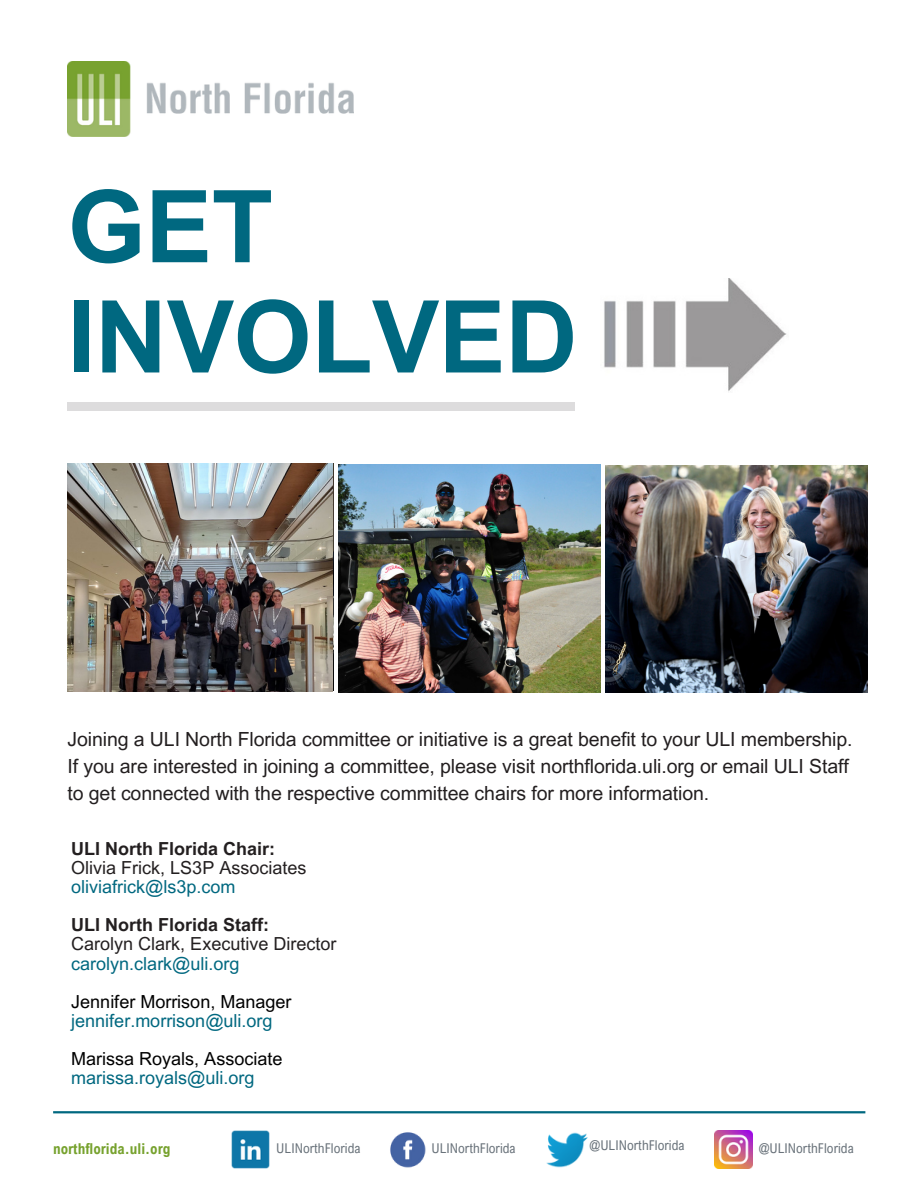
<style>
.page{position:relative;width:918px;height:1188px;background:#fff}
.page>*{position:absolute;margin:0;border:0;box-sizing:border-box;transform-origin:0 0}
.t1{font:700 100.5px/110.2px "Arial MT Pro";letter-spacing:-.005em;color:#006880}
.t2{font:19.5px/27px "Arial MT Pro";letter-spacing:-.005em;color:#231f20}
.t3{font:18px "Arial MT Pro";color:#006880}
.t4{font:18px "Arial MT Pro";color:#231f20}
.t5{font:18px "Arial MT Pro";color:#000}
.t6{font:700 18px "Arial MT Pro";color:#231f20}
.t7{font:700 15px "Arial Nova Cond";color:#77a22e}
.t8{font:13.5px "Arial Nova Cond";color:#6a737b}
</style>
<div class="page">
<img style="left:68px;top:62px;width:285px;height:74px">
<div style="left:68px;top:402px;width:507px;height:9px;background:#dddcdd"></div>
<img style="left:338px;top:464px;width:263px;height:229px">
<img style="left:606px;top:465px;width:262px;height:228px">
<img style="left:68px;top:464px;width:265px;height:228px">
<img style="left:232px;top:1131px;width:38px;height:38px">
<img style="left:390px;top:1132px;width:36px;height:36px">
<img style="left:546px;top:1132px;width:42px;height:36px">
<img style="left:714px;top:1131px;width:38px;height:38px">
<hr style="left:53px;top:1111px;width:812px;height:2px;background:#006880">
<img style="left:604px;top:278px;width:183px;height:114px">
<p class="t1" style="left:68px;top:184px;width:512px">GET<br>INVOLVED</p>
<p class="t2" style="left:68px;top:728px;width:787px">Joining a ULI North Florida committee or initiative is a great benefit to your ULI membership.<br>If you are interested in joining a committee, please visit northflorida.uli.org or email ULI Staff to get connected with the respective committee chairs for more information.</p>
<p class="t6" style="left:71px;top:842px;width:206px">ULI North Florida Chair:</p>
<p class="t4" style="left:71px;top:861px;width:237px">Olivia Frick, LS3P Associates</p>
<p class="t3" style="left:71px;top:880px;width:166px">oliviafrick@ls3p.com</p>
<p class="t6" style="left:71px;top:918px;width:200px">ULI North Florida Staff:</p>
<p class="t4" style="left:71px;top:937px;width:267px">Carolyn Clark, Executive Director</p>
<p class="t3" style="left:71px;top:957px;width:170px">carolyn.clark@uli.org</p>
<p class="t5" style="left:71px;top:995px;width:222px">Jennifer Morrison, Manager</p>
<p class="t3" style="left:71px;top:1014px;width:203px">jennifer.morrison@uli.org</p>
<p class="t5" style="left:71px;top:1052px;width:213px">Marissa Royals, Associate</p>
<p class="t3" style="left:71px;top:1071px;width:185px">marissa.royals@uli.org</p>
<p class="t7" style="left:53px;top:1140px;width:119px">northflorida.uli.org</p>
<p class="t8" style="left:276px;top:1139px;width:86px">ULINorthFlorida</p>
<p class="t8" style="left:431px;top:1139px;width:86px">ULINorthFlorida</p>
<p class="t8" style="left:590px;top:1137px;width:96px">@ULINorthFlorida</p>
<p class="t8" style="left:759px;top:1140px;width:96px">@ULINorthFlorida</p>
</div>
